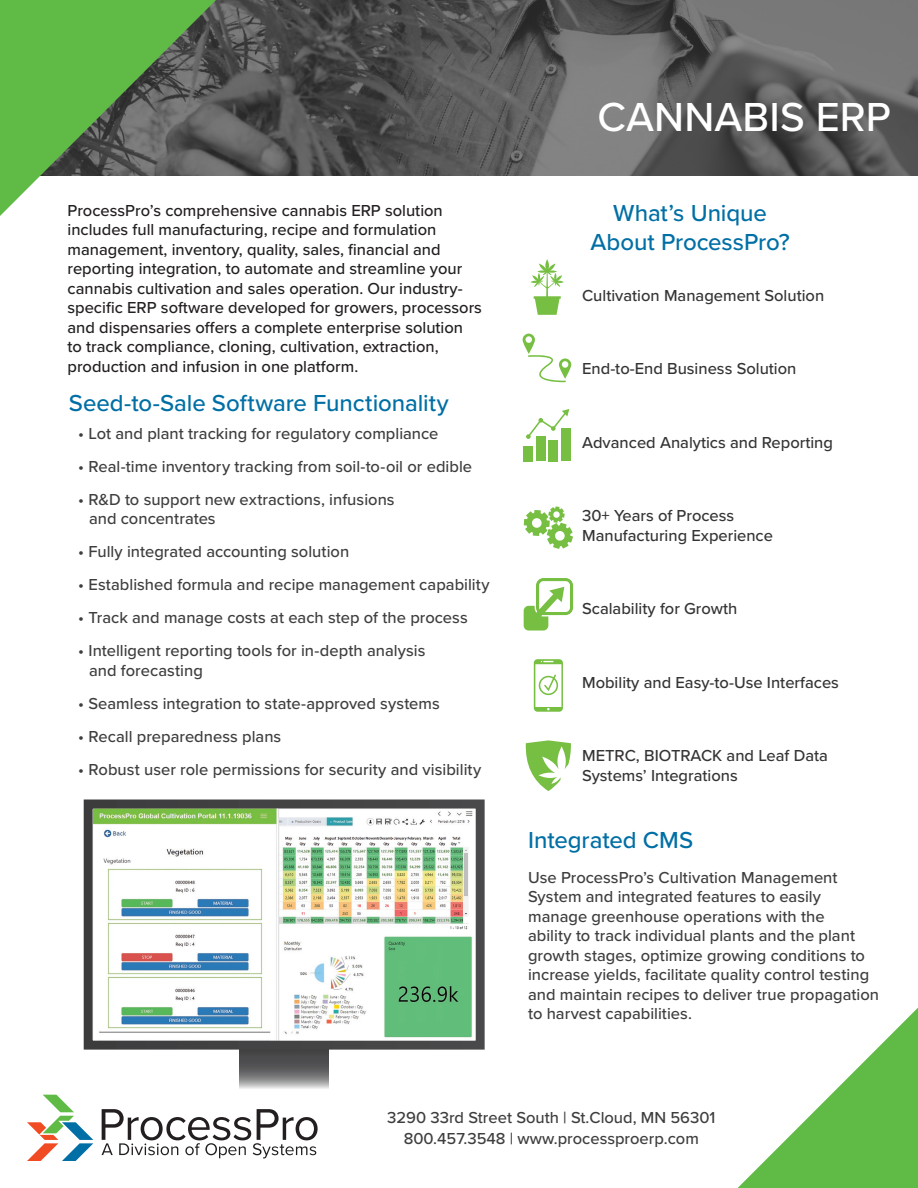
<style>
.page{position:relative;width:918px;height:1188px;background:#fff}
.page>*{position:absolute;margin:0;border:0;box-sizing:border-box;transform-origin:0 0}
.t1{font:500 42px "Proxima Nova";color:#fff}
.t2{font:500 24px/28.5px "Proxima Nova";letter-spacing:-.005em;color:#006fa5;text-align:center}
.t3{font:500 16.5px/19.5px "Proxima Nova";color:#3e3e3f}
.t4{font:500 16.5px/19.5px "Proxima Nova";color:#231f20}
.t5{font:500 16.5px/19.5px "Proxima Nova";color:#363334}
</style>
<div class="page">
<svg style="left:216px;top:0;width:702px;height:176px;background:#5c5c5d"></svg>
<svg style="left:0;top:0;width:216px;height:216px;fill:#60bb46"></svg>
<svg style="left:738px;top:1008px;width:180px;height:180px"></svg>
<svg style="left:102px;top:1109px;width:216px;height:50px"></svg>
<svg style="left:27px;top:1095px;width:66px;height:66px"></svg>
<svg style="left:240px;top:1055px;width:89px;height:34px;background:#787779"></svg>
<div style="left:240px;top:1041px;width:89px;height:14px;background:#474748"></div>
<svg style="left:83px;top:799px;width:402px;height:255px"></svg>
<svg style="left:525px;top:740px;width:46px;height:51px"></svg>
<svg style="left:530px;top:259px;width:34px;height:56px"></svg>
<svg style="left:524px;top:578px;width:49px;height:53px"></svg>
<svg style="left:524px;top:506px;width:49px;height:43px"></svg>
<svg style="left:534px;top:659px;width:29px;height:53px"></svg>
<div style="left:524px;top:446px;width:9px;height:15px;background:#76bf42"></div>
<div style="left:536px;top:437px;width:9px;height:24px;background:#76bf42"></div>
<div style="left:549px;top:440px;width:9px;height:21px;background:#76bf42"></div>
<div style="left:561px;top:429px;width:9px;height:32px;background:#76bf42"></div>
<svg style="left:526px;top:409px;width:43px;height:30px"></svg>
<svg style="left:523px;top:334px;width:48px;height:48px"></svg>
<h1 class="t1" style="left:598px;top:92px;width:295px">CANNABIS ERP</h1>
<p class="t4" style="left:68px;top:201px;width:416px">ProcessPro’s comprehensive cannabis ERP solution includes full manufacturing, recipe and formulation management, inventory, quality, sales, financial and reporting integration, to automate and streamline your cannabis cultivation and sales operation. Our industry&shy;specific ERP software developed for growers, processors and dispensaries offers a complete enterprise solution<br>to track compliance, cloning, cultivation, extraction, production and infusion in one platform.</p>
<h2 class="t2" style="left:590px;top:200px;width:201px">What’s Unique<br>About ProcessPro?</h2>
<p class="t5" style="left:582px;top:286px;width:244px">Cultivation Management Solution</p>
<p class="t5" style="left:582px;top:360px;width:216px">End-to-End Business Solution</p>
<h2 class="t2" style="left:69px;top:389px;width:381px">Seed-to-Sale Software Functionality</h2>
<p class="t3" style="left:78px;top:424px;width:362px">• Lot and plant tracking for regulatory compliance</p>
<p class="t3" style="left:78px;top:457px;width:395px">• Real-time inventory tracking from soil-to-oil or edible</p>
<p class="t3" style="left:89px;top:490px;width:307px;text-indent:-11px">• R&amp;D to support new extractions, infusions and concentrates</p>
<p class="t3" style="left:78px;top:542px;width:272px">• Fully integrated accounting solution</p>
<p class="t3" style="left:78px;top:575px;width:413px">• Established formula and recipe management capability</p>
<p class="t3" style="left:78px;top:608px;width:391px">• Track and manage costs at each step of the process</p>
<p class="t3" style="left:89px;top:641px;width:338px;text-indent:-11px">• Intelligent reporting tools for in-depth analysis and forecasting</p>
<p class="t3" style="left:78px;top:694px;width:363px">• Seamless integration to state-approved systems</p>
<p class="t3" style="left:78px;top:727px;width:205px">• Recall preparedness plans</p>
<p class="t3" style="left:78px;top:760px;width:405px">• Robust user role permissions for security and visibility</p>
<p class="t5" style="left:582px;top:433px;width:252px">Advanced Analytics and Reporting</p>
<p class="t5" style="left:582px;top:507px;width:192px">30+ Years of Process<br>Manufacturing Experience</p>
<p class="t5" style="left:582px;top:600px;width:157px">Scalability for Growth</p>
<p class="t5" style="left:582px;top:673px;width:258px">Mobility and Easy-to-Use Interfaces</p>
<p class="t5" style="left:582px;top:747px;width:247px">METRC, BIOTRACK and Leaf Data<br>Systems’ Integrations</p>
<h2 class="t2" style="left:528px;top:826px;width:167px">Integrated CMS</h2>
<p class="t3" style="left:528px;top:868px;width:353px">Use ProcessPro’s Cultivation Management System and integrated features to easily manage greenhouse operations with the<br>ability to track individual plants and the plant growth stages, optimize growing conditions to increase yields, facilitate quality control testing and maintain recipes to deliver true propagation to harvest capabilities.</p>
<p class="t3" style="left:387px;top:1108px;width:330px;line-height:21px;text-align:center">3290 33rd Street South | St.Cloud, MN 56301<br>800.457.3548 | www.processproerp.com</p>
</div>
